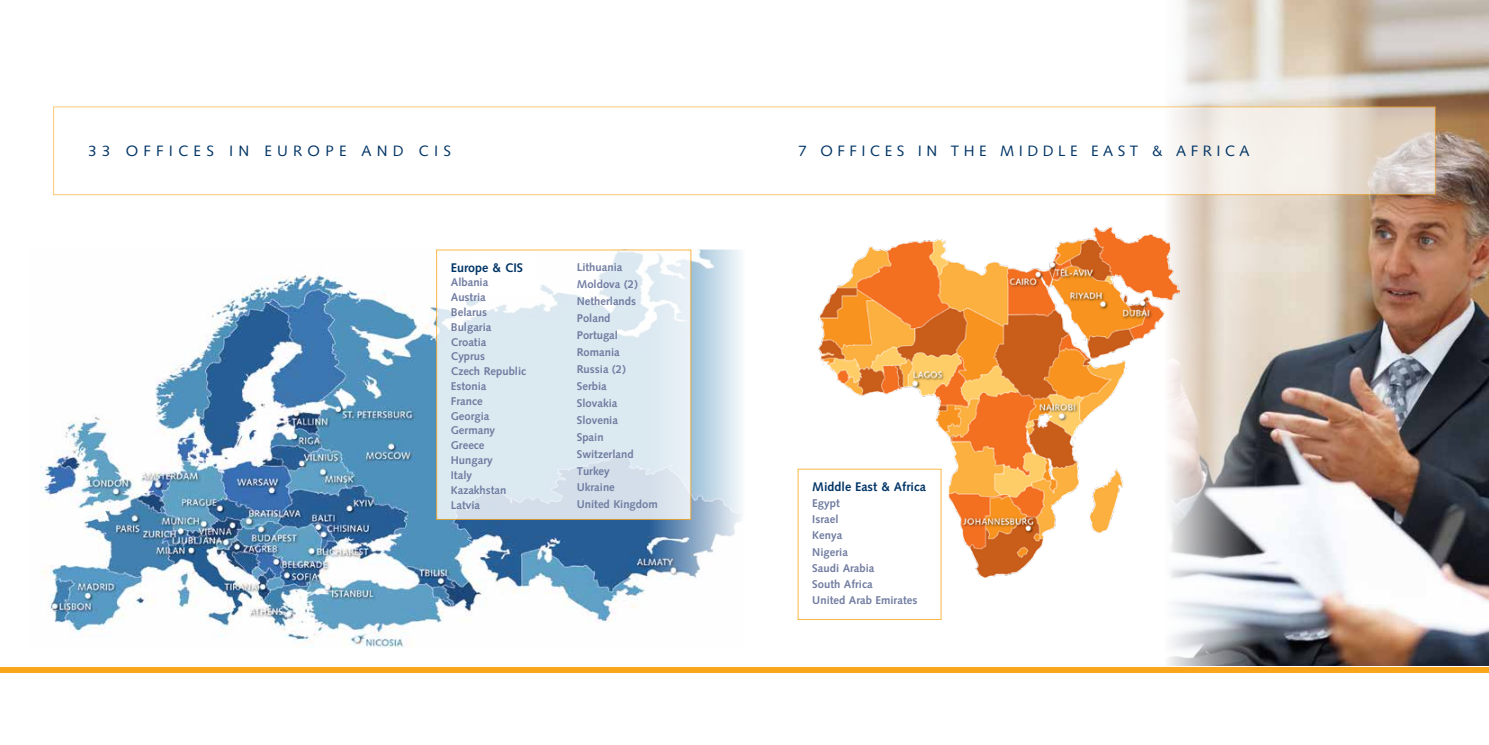
<style>
.page{position:relative;width:1489px;height:745px;background:#fff}
.page>*{position:absolute;margin:0;border:0;box-sizing:border-box;transform-origin:0 0}
.t1{font:15px "Syntax";letter-spacing:.3em;color:#003465}
.t2{font:15px "Syntax";letter-spacing:.35em;color:#003465}
.t3{font:700 12.5px "Syntax";color:#003465}
.t4{font:700 11.25px/14.8px "Syntax";color:#707ca0}
</style>
<div class="page">
<img style="left:1260px;top:0;width:228px;height:666px">
<svg style="left:1162px;top:0;width:98px;height:666px"></svg>
<img style="left:817px;top:226px;width:362px;height:350px">
<img style="left:40px;top:273px;width:608px;height:374px">
<svg style="left:648px;top:195px;width:97px;height:384px"></svg>
<svg style="left:53px;top:106px;width:1382px;height:89px"></svg>
<svg style="left:436px;top:249px;width:255px;height:270px;fill:#dbe9f1"></svg>
<div style="left:797px;top:468px;width:144px;height:151px;background:#fff"></div>
<div style="left:0;top:666px;width:744px;height:5px;background:#faa61a"></div>
<div style="left:744px;top:666px;width:744px;height:5px;background:#faa61a"></div>
<h1 class="t2" style="left:89px;top:142px;width:364px">33 OFFICES IN EUROPE AND CIS</h1>
<h1 class="t1" style="left:798px;top:142px;width:452px">7 OFFICES IN THE MIDDLE EAST &amp; AFRICA</h1>
<p class="t3" style="left:451px;top:260px;width:74px">Europe &amp; CIS</p>
<p class="t4" style="left:451px;top:275px;width:77px">Albania<br>Austria<br>Belarus<br>Bulgaria<br>Croatia<br>Cyprus<br>Czech Republic<br>Estonia<br>France<br>Georgia<br>Germany<br>Greece<br>Hungary<br>Italy<br>Kazakhstan<br>Latvia</p>
<p class="t4" style="left:576px;top:258px;width:82px;line-height:17px">Lithuania<br>Moldova (2)<br>Netherlands<br>Poland<br>Portugal<br>Romania<br>Russia (2)<br>Serbia<br>Slovakia<br>Slovenia<br>Spain<br>Switzerland<br>Turkey<br>Ukraine<br>United Kingdom</p>
<p class="t3" style="left:812px;top:479px;width:115px">Middle East &amp; Africa</p>
<p class="t4" style="left:812px;top:495px;width:106px;line-height:16.1px">Egypt<br>Israel<br>Kenya<br>Nigeria<br>Saudi Arabia<br>South Africa<br>United Arab Emirates</p>
</div>
